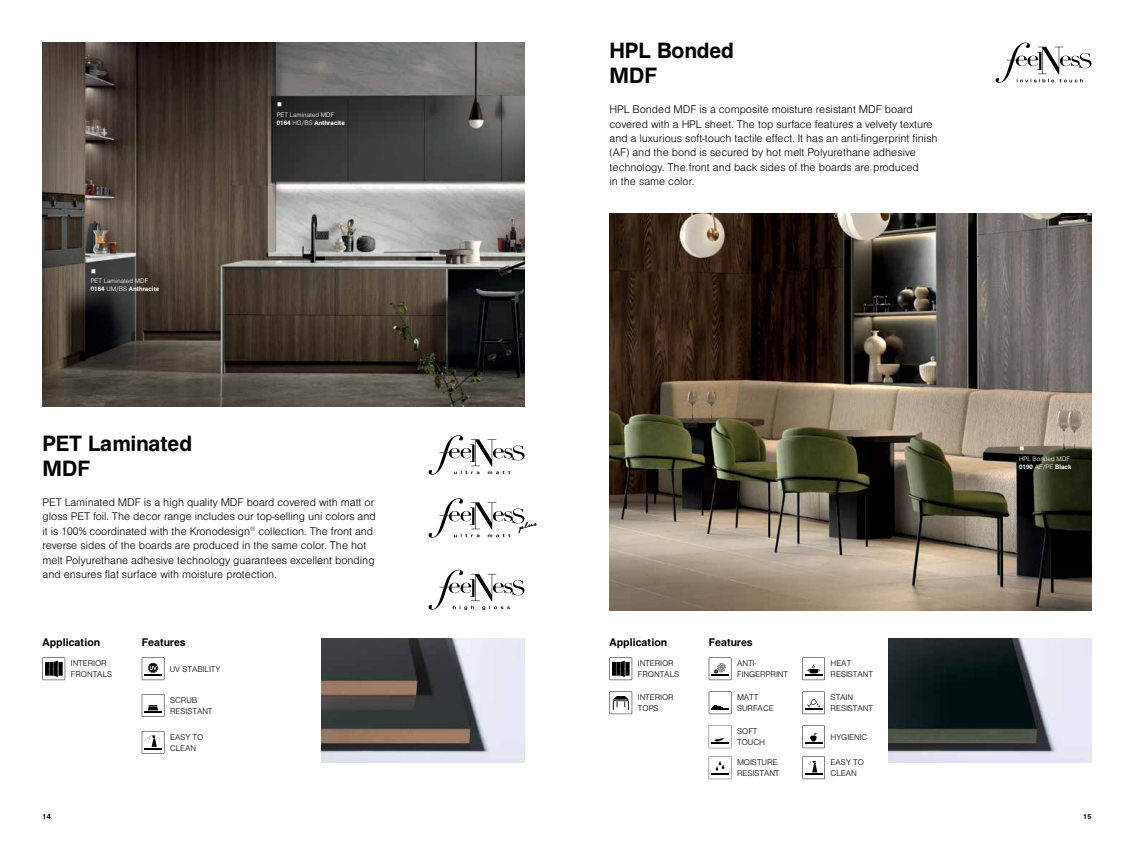
<style>
.page{position:relative;width:1134px;height:842px;background:#fff}
.page>*{position:absolute;margin:0;border:0;box-sizing:border-box;transform-origin:0 0}
.t1{font:700 24px/25px "Helen Pro";color:#000}
.t2{font:300 12px/14.4px "Helen Pro";color:#000}
.t3{font:700 12px "Helen Pro";color:#000}
.t4{font:300 9px/10.8px "Helen Pro";color:#000}
.t5{font:700 8px "Helen Pro";color:#000}
.t6{font:300 7px/8.4px "Helen Pro";color:#fff}
.s1{font-weight:700}
</style>
<div class="page">
<img style="left:43px;top:43px;width:481px;height:364px">
<img style="left:609px;top:214px;width:482px;height:396px">
<img style="left:321px;top:638px;width:203px;height:125px">
<img style="left:888px;top:638px;width:203px;height:125px">
<svg style="left:43px;top:657px;width:22px;height:23px"></svg>
<svg style="left:142px;top:694px;width:22px;height:23px"></svg>
<svg style="left:142px;top:731px;width:22px;height:23px"></svg>
<svg style="left:142px;top:657px;width:22px;height:23px"></svg>
<svg style="left:709px;top:657px;width:22px;height:23px"></svg>
<svg style="left:802px;top:725px;width:23px;height:23px"></svg>
<svg style="left:709px;top:725px;width:22px;height:23px"></svg>
<svg style="left:802px;top:657px;width:23px;height:23px"></svg>
<svg style="left:709px;top:691px;width:22px;height:23px"></svg>
<svg style="left:802px;top:756px;width:23px;height:23px"></svg>
<svg style="left:709px;top:756px;width:22px;height:23px"></svg>
<svg style="left:802px;top:691px;width:23px;height:23px"></svg>
<svg style="left:995px;top:43px;width:96px;height:40px"></svg>
<svg style="left:429px;top:570px;width:95px;height:40px"></svg>
<svg style="left:429px;top:498px;width:108px;height:40px"></svg>
<svg style="left:429px;top:435px;width:95px;height:40px"></svg>
<svg style="left:609px;top:657px;width:23px;height:23px"></svg>
<svg style="left:609px;top:691px;width:23px;height:23px"></svg>
<svg style="left:278px;top:103px;width:3px;height:4px"></svg>
<svg style="left:1020px;top:447px;width:4px;height:4px"></svg>
<svg style="left:92px;top:269px;width:3px;height:4px"></svg>
<p class="t6" style="left:91px;top:276px;width:70px">PET Laminated MDF<br><span class="s1">0164</span> UM/BS <span class="s1">Anthracite</span></p>
<h1 class="t1" style="left:43px;top:430px;width:151px">PET Laminated<br>MDF</h1>
<p class="t6" style="left:277px;top:110px;width:70px">PET Laminated MDF<br><span class="s1">0164</span> HG/BS <span class="s1">Anthracite</span></p>
<p class="t2" style="left:43px;top:495px;width:335px">PET Laminated MDF is a high quality MDF board covered with matt or gloss PET foil. The decor range includes our top-selling uni colors and it is 100% coordinated with the Kronodesign<sup>®</sup> collection. The front and reverse sides of the boards are produced in the same color. The hot melt Polyurethane adhesive technology guarantees excellent bonding and ensures flat surface with moisture protection.</p>
<h1 class="t1" style="left:609px;top:37px;width:126px">HPL Bonded<br>MDF</h1>
<p class="t2" style="left:609px;top:102px;width:330px">HPL Bonded MDF is a composite moisture resistant MDF board covered with a HPL sheet. The top surface features a velvety texture and a luxurious soft-touch tactile effect. It has an anti-fingerprint finish (AF) and the bond is secured by hot melt Polyurethane adhesive technology. The front and back sides of the boards are produced<br>in the same color.</p>
<p class="t3" style="left:43px;top:634px;width:59px">Application</p>
<p class="t4" style="left:71px;top:658px;width:43px">INTERIOR<br>FRONTALS</p>
<p class="t3" style="left:609px;top:634px;width:59px">Application</p>
<p class="t4" style="left:638px;top:658px;width:43px">INTERIOR<br>FRONTALS</p>
<p class="t3" style="left:142px;top:634px;width:45px">Features</p>
<p class="t3" style="left:709px;top:634px;width:45px">Features</p>
<p class="t4" style="left:170px;top:663px;width:52px">UV STABILITY</p>
<p class="t4" style="left:737px;top:658px;width:52px">ANTI-<br>FINGERPRINT</p>
<p class="t4" style="left:170px;top:695px;width:44px">SCRUB<br>RESISTANT</p>
<p class="t4" style="left:170px;top:731px;width:35px">EASY TO<br>CLEAN</p>
<p class="t4" style="left:638px;top:692px;width:37px">INTERIOR<br>TOPS</p>
<p class="t4" style="left:737px;top:692px;width:38px">MATT<br>SURFACE</p>
<p class="t4" style="left:737px;top:726px;width:29px">SOFT<br>TOUCH</p>
<p class="t4" style="left:737px;top:757px;width:44px">MOISTURE<br>RESISTANT</p>
<p class="t4" style="left:831px;top:658px;width:44px">HEAT<br>RESISTANT</p>
<p class="t4" style="left:831px;top:692px;width:44px">STAIN<br>RESISTANT</p>
<p class="t4" style="left:831px;top:731px;width:38px">HYGIENIC</p>
<p class="t4" style="left:831px;top:757px;width:35px">EASY TO<br>CLEAN</p>
<p class="t6" style="left:1019px;top:454px;width:54px">HPL Bonded MDF<br><span class="s1">0190</span> AF/PE <span class="s1">Black</span></p>
<p class="t5" style="left:43px;top:811px;width:10px">14</p>
<p class="t5" style="left:1083px;top:811px;width:10px">15</p>
</div>
